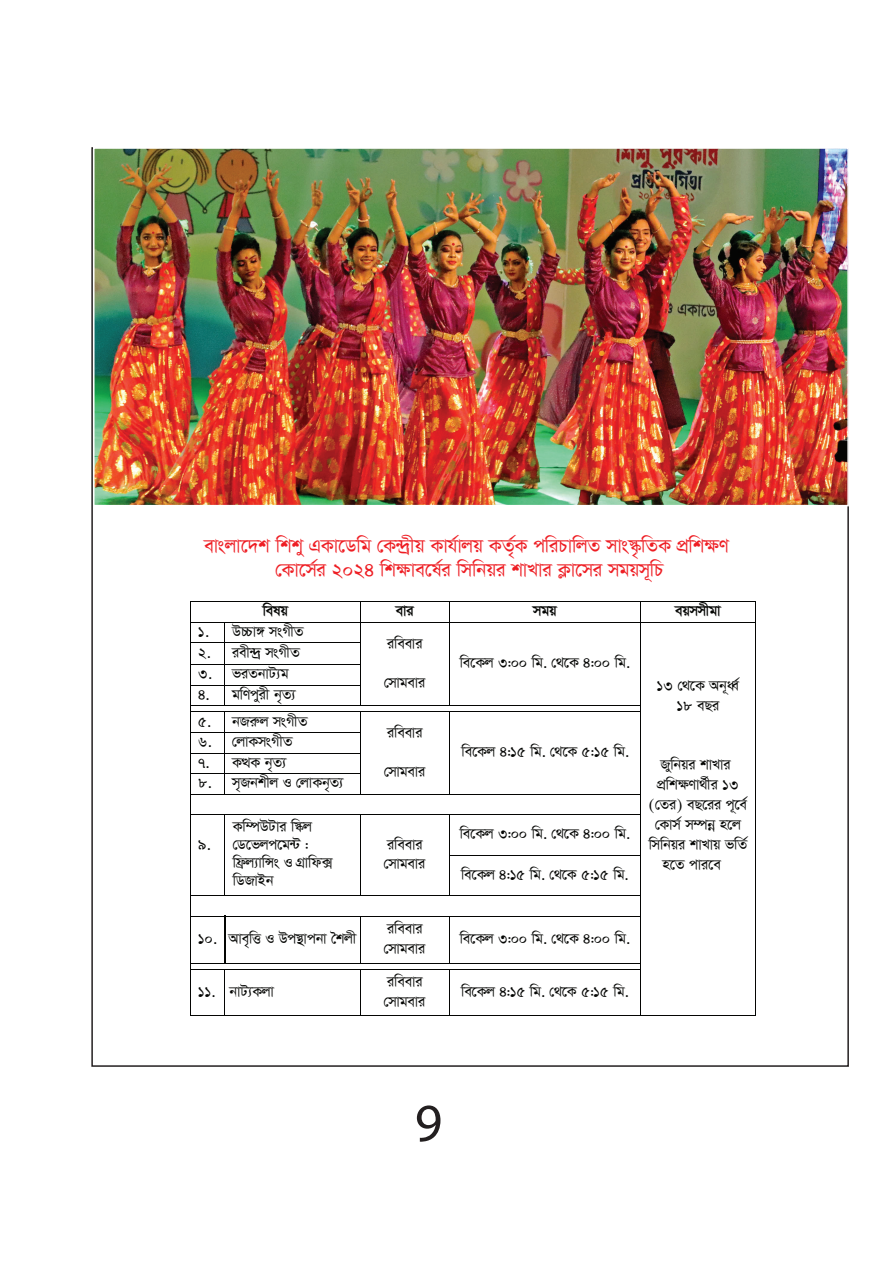
<style>
.page{position:relative;width:893px;height:1263px;background:#fff}
.page>*{position:absolute;margin:0;border:0;box-sizing:border-box;transform-origin:0 0}
.t1{font:54px "Myriad Pro";color:#231f20}
.t2{font:22.5px/24px "Sutonny MJ";color:#ee1d23;text-align:center}
.t3{font:16.95px/19.8px "Sutonny MJ";color:#040503}
.t4{font:700 16.95px "Sutonny MJ";color:#040503}
</style>
<div class="page">
<div style="left:91px;top:147px;width:758px;height:920px;background:#fff;border:2px solid #231f20"></div>
<hr style="left:191px;top:601px;width:169px;height:1px;background:#040503">
<hr style="left:361px;top:601px;width:88px;height:1px;background:#040503">
<hr style="left:450px;top:601px;width:190px;height:1px;background:#040503">
<hr style="left:641px;top:601px;width:114px;height:1px;background:#040503">
<hr style="left:191px;top:622px;width:33px;height:1px;background:#040503">
<hr style="left:225px;top:622px;width:135px;height:1px;background:#040503">
<hr style="left:361px;top:622px;width:88px;height:1px;background:#040503">
<hr style="left:450px;top:622px;width:190px;height:1px;background:#040503">
<hr style="left:641px;top:622px;width:114px;height:1px;background:#040503">
<hr style="left:191px;top:642px;width:33px;height:1px;background:#040503">
<hr style="left:225px;top:642px;width:135px;height:1px;background:#040503">
<hr style="left:191px;top:664px;width:33px;height:1px;background:#040503">
<hr style="left:225px;top:664px;width:135px;height:1px;background:#040503">
<hr style="left:191px;top:685px;width:33px;height:1px;background:#040503">
<hr style="left:225px;top:685px;width:135px;height:1px;background:#040503">
<hr style="left:191px;top:706px;width:33px;height:1px;background:#040503">
<hr style="left:225px;top:706px;width:135px;height:1px;background:#040503">
<hr style="left:361px;top:706px;width:88px;height:1px;background:#040503">
<hr style="left:450px;top:706px;width:190px;height:1px;background:#040503">
<hr style="left:191px;top:711px;width:33px;height:1px;background:#040503">
<hr style="left:225px;top:711px;width:135px;height:1px;background:#040503">
<hr style="left:361px;top:711px;width:88px;height:1px;background:#040503">
<hr style="left:450px;top:711px;width:190px;height:1px;background:#040503">
<hr style="left:191px;top:732px;width:33px;height:1px;background:#040503">
<hr style="left:225px;top:732px;width:135px;height:1px;background:#040503">
<hr style="left:191px;top:753px;width:33px;height:1px;background:#040503">
<hr style="left:225px;top:753px;width:135px;height:1px;background:#040503">
<hr style="left:191px;top:773px;width:33px;height:1px;background:#040503">
<hr style="left:225px;top:773px;width:135px;height:1px;background:#040503">
<hr style="left:191px;top:794px;width:33px;height:1px;background:#040503">
<svg style="left:224px;top:622px;width:1px;height:173px"></svg>
<hr style="left:225px;top:794px;width:135px;height:1px;background:#040503">
<svg style="left:360px;top:601px;width:1px;height:194px"></svg>
<hr style="left:361px;top:794px;width:88px;height:1px;background:#040503">
<svg style="left:449px;top:601px;width:1px;height:194px"></svg>
<hr style="left:450px;top:794px;width:190px;height:1px;background:#040503">
<svg style="left:190px;top:601px;width:1px;height:214px"></svg>
<hr style="left:191px;top:814px;width:33px;height:1px;background:#040503">
<hr style="left:225px;top:814px;width:135px;height:1px;background:#040503">
<hr style="left:361px;top:814px;width:88px;height:1px;background:#040503">
<hr style="left:450px;top:814px;width:190px;height:1px;background:#040503">
<svg style="left:640px;top:601px;width:1px;height:214px"></svg>
<svg style="left:755px;top:601px;width:1px;height:214px"></svg>
<hr style="left:190px;top:815px;width:1px;height:40px;background:#040503">
<hr style="left:224px;top:815px;width:1px;height:40px;background:#040503">
<hr style="left:360px;top:815px;width:1px;height:40px;background:#040503">
<hr style="left:449px;top:815px;width:1px;height:40px;background:#040503">
<hr style="left:640px;top:815px;width:1px;height:40px;background:#040503">
<hr style="left:755px;top:815px;width:1px;height:40px;background:#040503">
<hr style="left:450px;top:855px;width:190px;height:1px;background:#040503">
<hr style="left:190px;top:855px;width:1px;height:40px;background:#040503">
<hr style="left:224px;top:855px;width:1px;height:40px;background:#040503">
<hr style="left:224px;top:915px;width:1px;height:49px;background:#040503">
<hr style="left:224px;top:969px;width:1px;height:46px;background:#040503">
<hr style="left:360px;top:855px;width:1px;height:40px;background:#040503">
<hr style="left:449px;top:855px;width:1px;height:40px;background:#040503">
<hr style="left:640px;top:855px;width:1px;height:40px;background:#040503">
<hr style="left:755px;top:855px;width:1px;height:40px;background:#040503">
<hr style="left:191px;top:895px;width:33px;height:1px;background:#040503">
<hr style="left:225px;top:895px;width:135px;height:1px;background:#040503">
<hr style="left:361px;top:895px;width:88px;height:1px;background:#040503">
<hr style="left:450px;top:895px;width:190px;height:1px;background:#040503">
<svg style="left:190px;top:895px;width:1px;height:21px"></svg>
<hr style="left:191px;top:916px;width:169px;height:1px;background:#040503">
<hr style="left:361px;top:916px;width:88px;height:1px;background:#040503">
<hr style="left:450px;top:916px;width:190px;height:1px;background:#040503">
<svg style="left:640px;top:895px;width:1px;height:21px"></svg>
<svg style="left:755px;top:895px;width:1px;height:21px"></svg>
<hr style="left:190px;top:916px;width:1px;height:48px;background:#040503">
<hr style="left:360px;top:916px;width:1px;height:48px;background:#040503">
<hr style="left:449px;top:916px;width:1px;height:48px;background:#040503">
<hr style="left:640px;top:916px;width:1px;height:48px;background:#040503">
<hr style="left:755px;top:916px;width:1px;height:48px;background:#040503">
<hr style="left:191px;top:964px;width:169px;height:1px;background:#040503">
<hr style="left:361px;top:964px;width:88px;height:1px;background:#040503">
<hr style="left:450px;top:964px;width:190px;height:1px;background:#040503">
<hr style="left:191px;top:969px;width:169px;height:1px;background:#040503">
<hr style="left:361px;top:969px;width:88px;height:1px;background:#040503">
<hr style="left:450px;top:969px;width:190px;height:1px;background:#040503">
<hr style="left:190px;top:970px;width:1px;height:45px;background:#040503">
<hr style="left:191px;top:1015px;width:169px;height:1px;background:#040503">
<hr style="left:360px;top:970px;width:1px;height:45px;background:#040503">
<hr style="left:361px;top:1015px;width:88px;height:1px;background:#040503">
<hr style="left:449px;top:970px;width:1px;height:45px;background:#040503">
<hr style="left:450px;top:1015px;width:190px;height:1px;background:#040503">
<hr style="left:640px;top:970px;width:1px;height:45px;background:#040503">
<hr style="left:641px;top:1015px;width:114px;height:1px;background:#040503">
<hr style="left:755px;top:970px;width:1px;height:45px;background:#040503">
<img style="left:96px;top:150px;width:750px;height:353px">
<div style="left:93px;top:147px;width:756px;height:359px;border:2px solid #fff"></div>
<h2 class="t2" style="left:204px;top:535px;width:526px">EVSJV‡`K WKKYGKV‡WWG †K›`ªXQ KVH©VJQ KZ©„K CWIPVWJZ MVS¯‹…WZK CÖWK¶Y †KV‡M©I 2024 WKŸVE‡L©I WMWBQI KVLVI K¬V‡MI MGQM~WP</h2>
<p class="t4" style="left:263px;top:601px;width:27px">WELQ</p>
<p class="t4" style="left:396px;top:601px;width:19px">EVI</p>
<p class="t4" style="left:533px;top:601px;width:25px">MGQ</p>
<p class="t4" style="left:675px;top:601px;width:47px">EQMMXGV</p>
<p class="t3" style="left:198px;top:622px;width:107px">1. D”PV½ MSMXZ</p>
<p class="t3" style="left:387px;top:634px;width:37px">IWEEVI</p>
<p class="t3" style="left:384px;top:674px;width:43px">†MVGEVI</p>
<p class="t3" style="left:198px;top:644px;width:103px">2. IEX›`ªMSMXZ</p>
<p class="t3" style="left:198px;top:665px;width:92px">3. FIZBVU¨G</p>
<p class="t3" style="left:198px;top:685px;width:99px">4. GWYCYIX B„Z¨</p>
<p class="t3" style="left:198px;top:712px;width:111px">5. BRIÆJ MSMXZ</p>
<p class="t3" style="left:460px;top:654px;width:172px">WE‡KJ 3:00 WG. †_‡K 4:00 WG.</p>
<p class="t3" style="left:657px;top:676px;width:89px;text-align:center">13 †_‡K AB~AŸ©<br>18 EQI</p>
<p class="t3" style="left:387px;top:723px;width:37px">IWEEVI</p>
<p class="t3" style="left:384px;top:763px;width:43px">†MVGEVI</p>
<p class="t3" style="left:198px;top:733px;width:96px">6. †JVKMSMXZ</p>
<p class="t3" style="left:198px;top:753px;width:90px">7. KÌK B„Z¨</p>
<p class="t3" style="left:198px;top:774px;width:147px">8. M„RBKXJ I †JVKB„Z¨</p>
<p class="t3" style="left:462px;top:743px;width:169px">WE‡KJ 4:15 WG. †_‡K 5:15 WG.</p>
<p class="t3" style="left:661px;top:756px;width:72px">RYWBQI KVLVI</p>
<p class="t3" style="left:657px;top:776px;width:83px">CÖWKŸYV_©XI 13</p>
<p class="t3" style="left:649px;top:796px;width:105px">(†ZI) EQ‡II C~‡E©</p>
<p class="t3" style="left:655px;top:815px;width:87px">†KVM©M¤ÚBŒN‡J</p>
<p class="t3" style="left:649px;top:835px;width:105px">WMWBQI KVLVQ FWZ©</p>
<p class="t3" style="left:662px;top:855px;width:60px">N‡Z CVI‡E</p>
<p class="t3" style="left:233px;top:819px;width:101px;line-height:18px">KW¤ÚDUVI W¯‹J †W‡FJC‡G›U :<br>WD«J¨VWÝS I MÖVWD·<br>WWRVBB</p>
<p class="t3" style="left:460px;top:825px;width:171px">WE‡KJ 3:00 WG. †_‡K 4:00 WG.</p>
<p class="t3" style="left:198px;top:835px;width:14px">9.</p>
<p class="t3" style="left:384px;top:835px;width:43px">IWEEVI †MVGEVI</p>
<p class="t3" style="left:250px;top:836px;width:46px">W¤ÚDUVI</p>
<p class="t3" style="left:461px;top:865px;width:169px">WE‡KJ 4:15 WG. †_‡K 5:15 WG.</p>
<p class="t3" style="left:198px;top:930px;width:160px">10. AVE„WË I DC¯’VCBV ˆKJX</p>
<p class="t3" style="left:384px;top:920px;width:43px">IWEEVI †MVGEVI</p>
<p class="t3" style="left:460px;top:930px;width:172px">WE‡KJ 3:00 WG. †_‡K 4:00 WG.</p>
<p class="t3" style="left:198px;top:982px;width:77px">11. BVU¨KJV</p>
<p class="t3" style="left:384px;top:972px;width:43px">IWEEVI †MVGEVI</p>
<p class="t3" style="left:461px;top:982px;width:169px">WE‡KJ 4:15 WG. †_‡K 5:15 WG.</p>
<h1 class="t1" style="left:415px;top:1090px;width:29px">9</h1>
</div>
